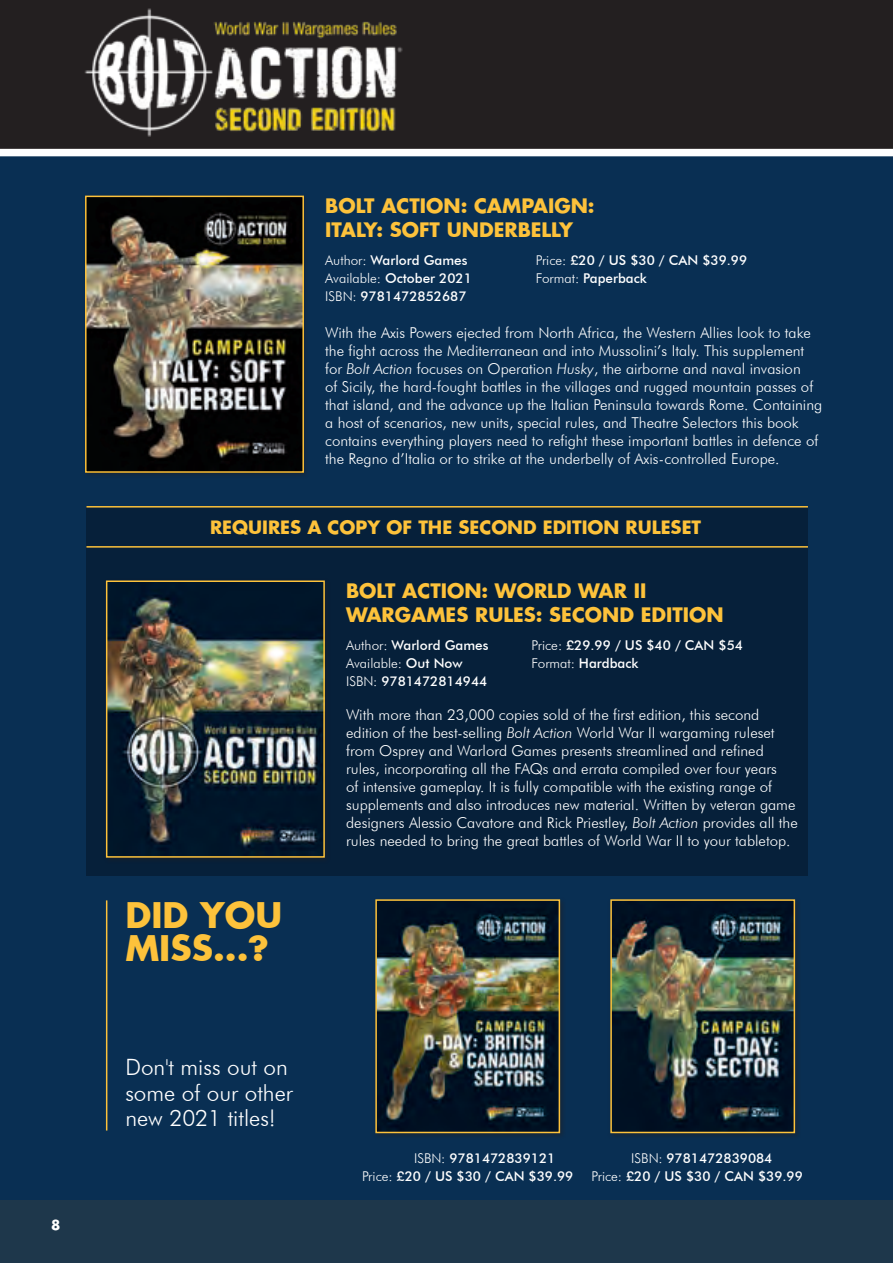
<style>
.page{position:relative;width:893px;height:1263px;background:#fff}
.page>*{position:absolute;margin:0;border:0;box-sizing:border-box;transform-origin:0 0}
.t1{font:700 34.5px/33px "Futura";color:#fdc23b}
.t2{font:300 22.5px/25.5px "Futura BT";color:#fff}
.t3{font:700 19.5px/24px "Futura";color:#fdc23b}
.t4{font:700 18px "Futura";color:#fdc23b}
.t5{font:300 15px/18px "Futura BT";color:#fff}
.t6{font:500 13.5px/18px "Futura BT";color:#fff}
.t7{font:700 13.5px "Futura";color:#fff}
.s1{font-weight:300}
.s2{font-style:italic}
</style>
<div class="page">
<div style="left:0;top:1199px;width:893px;height:64px;background:#1e374b"></div>
<div style="left:0;top:0;width:893px;height:1199px;background:#092f53"></div>
<div style="left:0;top:0;width:893px;height:149px;background:#231f20"></div>
<hr style="left:106px;top:900px;width:1px;height:230px;background:#fdc23b">
<div style="left:0;top:149px;width:893px;height:7px;background:#fff"></div>
<div style="left:86px;top:507px;width:722px;height:369px;background:#06203a"></div>
<div style="left:103px;top:577px;width:228px;height:286px;background:#231f20;opacity:.5"></div>
<img style="left:109px;top:583px;width:213px;height:272px">
<div style="left:106px;top:580px;width:219px;height:278px;border:2px solid #fdc23b"></div>
<hr style="left:86px;top:506px;width:722px;height:1px;background:#fdc23b">
<hr style="left:86px;top:546px;width:722px;height:2px;background:#fdc23b">
<img style="left:0;top:8px;width:503px;height:149px">
<div style="left:372px;top:896px;width:194px;height:243px;background:#231f20;opacity:.5"></div>
<img style="left:378px;top:902px;width:179px;height:228px">
<div style="left:375px;top:899px;width:185px;height:234px;border:2px solid #fdc23b"></div>
<div style="left:607px;top:896px;width:194px;height:243px;background:#231f20;opacity:.5"></div>
<img style="left:613px;top:902px;width:179px;height:228px">
<div style="left:610px;top:899px;width:185px;height:234px;border:2px solid #fdc23b"></div>
<div style="left:82px;top:192px;width:228px;height:287px;background:#231f20;opacity:.5"></div>
<img style="left:88px;top:199px;width:213px;height:271px">
<div style="left:85px;top:196px;width:219px;height:277px;border:2px solid #fdc23b"></div>
<p class="t7" style="left:51px;top:1216px;width:11px">8</p>
<h3 class="t3" style="left:325px;top:193px;width:271px">BOLT ACTION: CAMPAIGN:<br>ITALY: SOFT UNDERBELLY</h3>
<p class="t6" style="left:325px;top:251px;width:148px"><span class="s1">Author:</span> Warlord Games<br><span class="s1">Available:</span> October 2021<br><span class="s1">ISBN:</span> 9781472852687</p>
<p class="t6" style="left:536px;top:251px;width:213px"><span class="s1">Price:</span> £20 / US $30 / CAN $39.99<br><span class="s1">Format:</span> Paperback</p>
<p class="t5" style="left:325px;top:324px;width:499px">With the Axis Powers ejected from North Africa, the Western Allies look to take the fight across the Mediterranean and into Mussolini’s Italy. This supplement for <span class="s2">Bolt Action</span> focuses on Operation <span class="s2">Husky</span>, the airborne and naval invasion<br>of Sicily, the hard-fought battles in the villages and rugged mountain passes of that island, and the advance up the Italian Peninsula towards Rome. Containing a host of scenarios, new units, special rules, and Theatre Selectors this book contains everything players need to refight these important battles in defence of the Regno d’Italia or to strike at the underbelly of Axis-controlled Europe.</p>
<p class="t4" style="left:210px;top:515px;width:493px">REQUIRES A COPY OF THE SECOND EDITION RULESET</p>
<h3 class="t3" style="left:346px;top:578px;width:379px">BOLT ACTION: WORLD WAR II<br>WARGAMES RULES: SECOND EDITION</h3>
<p class="t6" style="left:346px;top:636px;width:144px"><span class="s1">Author:</span> Warlord Games<br><span class="s1">Available:</span> Out Now<br><span class="s1">ISBN:</span> 9781472814944</p>
<p class="t6" style="left:531px;top:636px;width:213px"><span class="s1">Price:</span> £29.99 / US $40 / CAN $54<br><span class="s1">Format:</span> Hardback</p>
<h1 class="t1" style="left:125px;top:898px;width:158px">DID YOU<br>MISS...?</h1>
<h2 class="t2" style="left:125px;top:1054px;width:169px">Don't miss out on some of our other new 2021 titles!</h2>
<p class="t5" style="left:346px;top:706px;width:453px">With more than 23,000 copies sold of the first edition, this second edition of the best-selling <span class="s2">Bolt Action</span> World War II wargaming ruleset from Osprey and Warlord Games presents streamlined and refined rules, incorporating all the FAQs and errata compiled over four years<br>of intensive gameplay. It is fully compatible with the existing range of supplements and also introduces new material. Written by veteran game designers Alessio Cavatore and Rick Priestley, <span class="s2">Bolt Action</span> provides all the rules needed to bring the great battles of World War II to your tabletop.</p>
<p class="t6" style="left:362px;top:1149px;width:213px;text-indent:52px"><span class="s1">ISBN:</span> 9781472839121<br><span class="s1">Price:</span> £20 / US $30 / CAN $39.99</p>
<p class="t6" style="left:591px;top:1149px;width:213px;text-indent:40px"><span class="s1">ISBN:</span> 9781472839084<br><span class="s1">Price:</span> £20 / US $30 / CAN $39.99</p>
</div>
